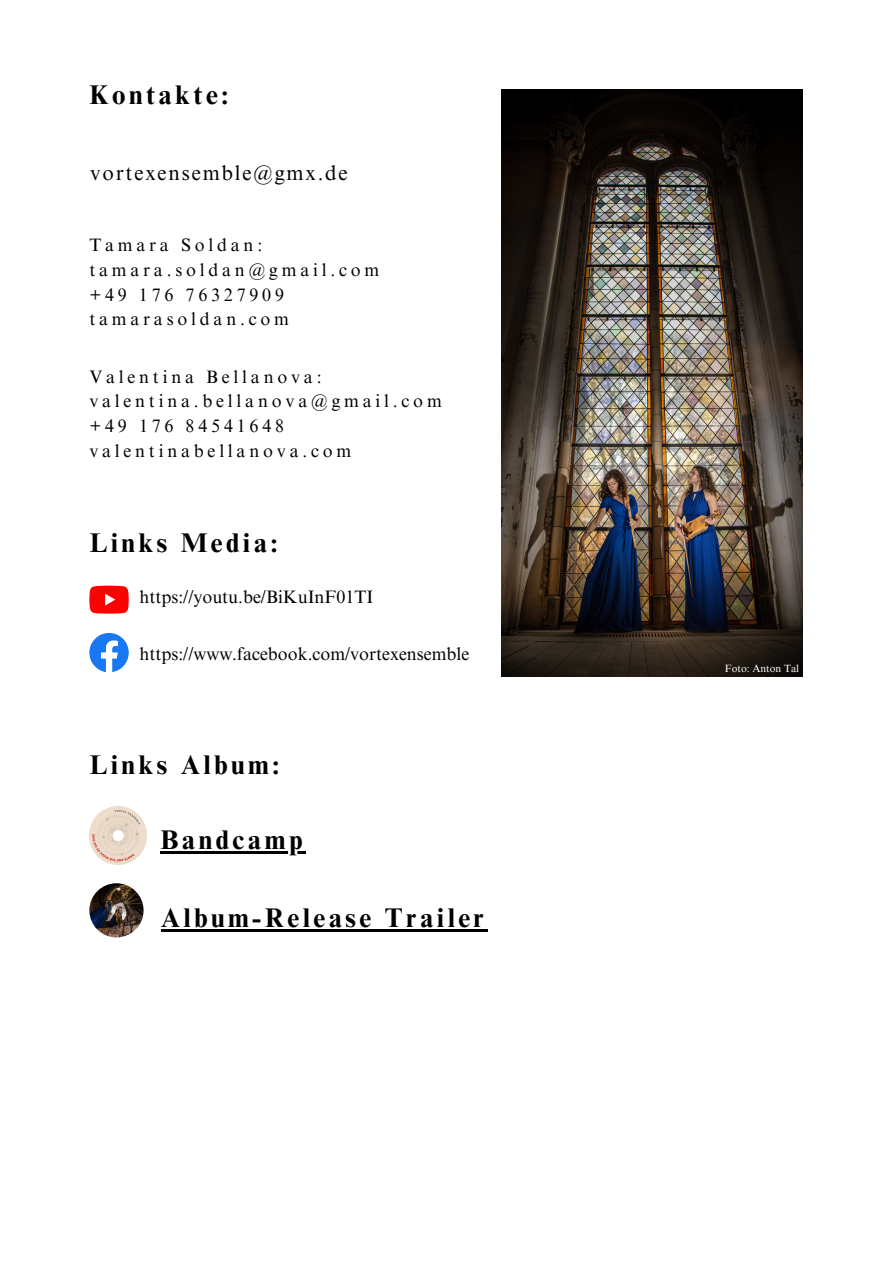
<style>
.page{position:relative;width:893px;height:1264px;background:#fff}
.page>*{position:absolute;margin:0;border:0;box-sizing:border-box;transform-origin:0 0}
.t1{font:700 27px "Times NRMT Pro";letter-spacing:.125em;color:#000}
.t2{font:20.85px "Times NRMT Pro";letter-spacing:.085em;color:#000}
.t3{font:18px "Times NRMT Pro";letter-spacing:.21em;color:#000}
.t4{font:18px "Times NRMT Pro";color:#000}
.t5{font:10.5px "Times NRMT Pro";color:#fff}
</style>
<div class="page">
<svg style="left:89px;top:585px;width:40px;height:28px"></svg>
<svg style="left:89px;top:633px;width:40px;height:39px"></svg>
<img style="left:501px;top:89px;width:301px;height:588px">
<img style="left:89px;top:806px;width:58px;height:58px">
<img style="left:89px;top:883px;width:54px;height:54px;border-radius:50%">
<hr style="left:160px;top:851px;width:146px;height:2px;background:#000">
<hr style="left:161px;top:928px;width:326px;height:3px;background:#000">
<p class="t1" style="left:89px;top:84px;width:141px">Kontakte:</p>
<p class="t2" style="left:90px;top:165px;width:259px">vortexensemble@gmx.de</p>
<p class="t3" style="left:89px;top:238px;width:174px">Tamara Soldan:</p>
<p class="t3" style="left:89px;top:263px;width:291px">tamara.soldan@gmail.com</p>
<p class="t3" style="left:89px;top:288px;width:196px">+49 176 76327909</p>
<p class="t3" style="left:89px;top:312px;width:201px">tamarasoldan.com</p>
<p class="t3" style="left:89px;top:370px;width:234px">Valentina Bellanova:</p>
<p class="t3" style="left:89px;top:394px;width:354px">valentina.bellanova@gmail.com</p>
<p class="t3" style="left:89px;top:419px;width:196px">+49 176 84541648</p>
<p class="t3" style="left:89px;top:444px;width:263px">valentinabellanova.com</p>
<p class="t1" style="left:89px;top:532px;width:190px">Links Media:</p>
<p class="t4" style="left:140px;top:590px;width:235px">https://youtu.be/BiKuInF01TI</p>
<p class="t4" style="left:140px;top:647px;width:331px">https://www.facebook.com/vortexensemble</p>
<p class="t1" style="left:89px;top:755px;width:192px">Links Album:</p>
<p class="t1" style="left:160px;top:829px;width:143px">Bandcamp</p>
<p class="t1" style="left:161px;top:907px;width:325px">Album-Release Trailer</p>
<p class="t5" style="left:724px;top:665px;width:76px">Foto: Anton Tal</p>
</div>
